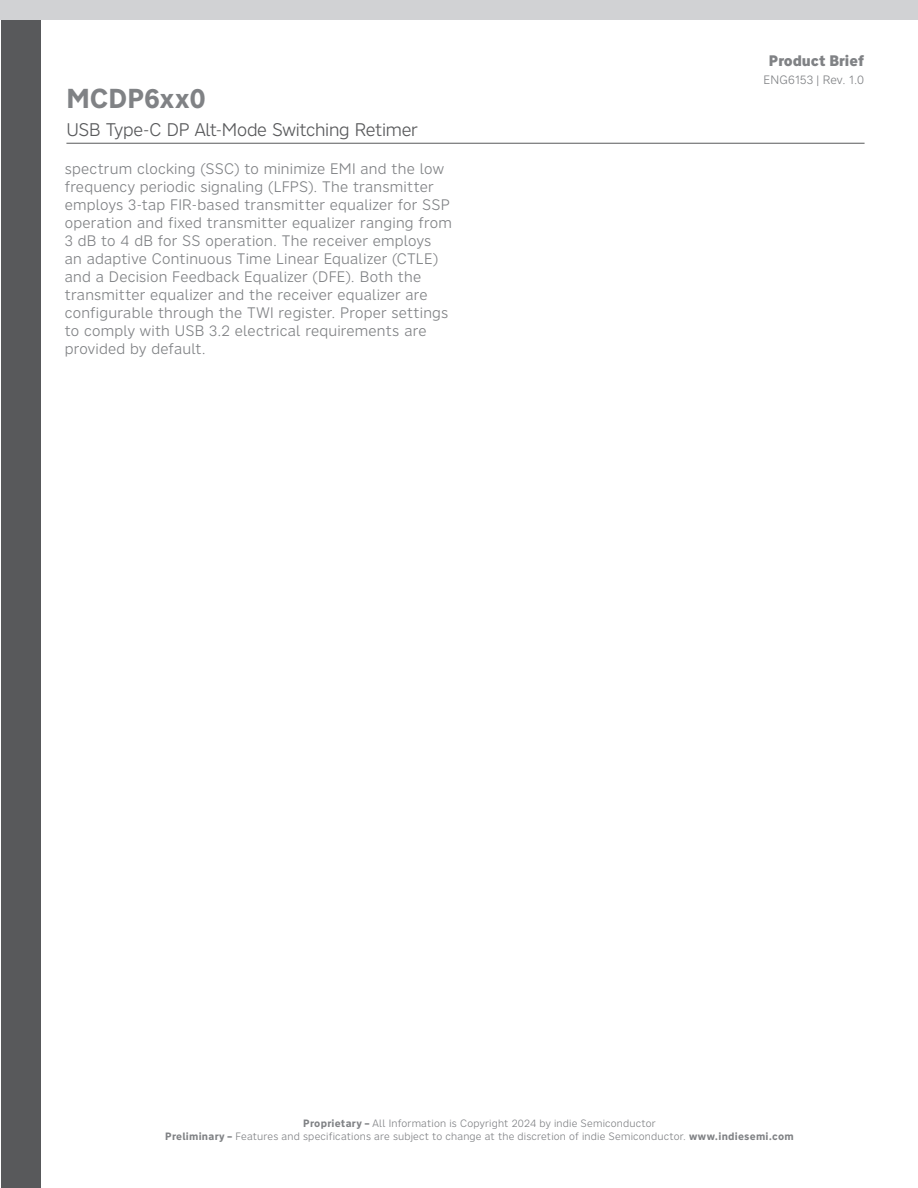
<style>
.page{position:relative;width:918px;height:1188px;background:#fff}
.page>*{position:absolute;margin:0;border:0;box-sizing:border-box;transform-origin:0 0}
.t1{font:700 27px "Nort";color:#808285}
.t2{font:300 18px "Nort";letter-spacing:-.015em;color:#58595b}
.t3{font:300 15px/18px "Nort";letter-spacing:.015em;color:#808285}
.t4{font:900 15px "Nort";color:#808285}
.t5{font:300 12px "Nort";letter-spacing:.01em;color:#808285}
.t6{font:300 10.5px/12.6px "Nort";letter-spacing:.015em;color:#808285;text-align:center}
.s1{font-weight:700}
</style>
<div class="page">
<div style="left:1px;top:20px;width:40px;height:1168px;background:#58595b"></div>
<div style="left:1px;top:1px;width:917px;height:19px;background:#d1d2d4"></div>
<hr style="left:66px;top:143px;width:799px;height:1px;background:#58595b">
<h1 class="t1" style="left:66px;top:80px;width:141px">MCDP6xx0</h1>
<p class="t2" style="left:66px;top:118px;width:353px">USB Type-C DP Alt-Mode Switching Retimer</p>
<p class="t3" style="left:65px;top:159px;width:389px">spectrum clocking (SSC) to minimize EMI and the low frequency periodic signaling (LFPS). The transmitter employs 3-tap FIR-based transmitter equalizer for SSP operation and fixed transmitter equalizer ranging from 3 dB to 4 dB for SS operation. The receiver employs an adaptive Continuous Time Linear Equalizer (CTLE) and a Decision Feedback Equalizer (DFE). Both the transmitter equalizer and the receiver equalizer are configurable through the TWI register. Proper settings to comply with USB 3.2 electrical requirements are provided by default.</p>
<p class="t4" style="left:769px;top:51px;width:97px">Product Brief</p>
<p class="t5" style="left:764px;top:72px;width:102px">ENG6153 | Rev. 1.0</p>
<p class="t6" style="left:165px;top:1117px;width:630px"><span class="s1">Proprietary –</span> All Information is Copyright 2024 by indie Semiconductor<br><span class="s1">Preliminary –</span> Features and specifications are subject to change at the discretion of indie Semiconductor. <span class="s1">www.indiesemi.com</span></p>
</div>
